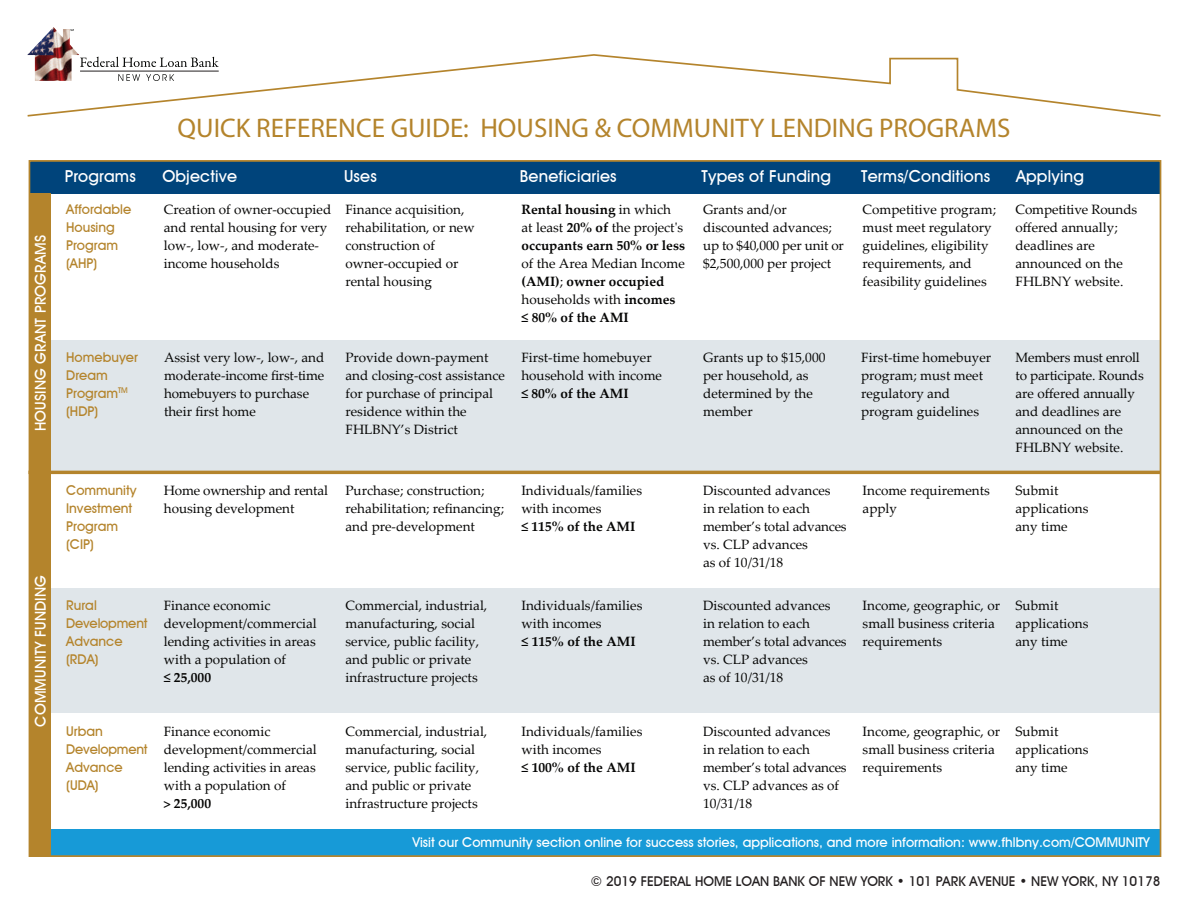
<style>
.page{position:relative;width:1188px;height:918px;background:#fff}
.page>*{position:absolute;margin:0;border:0;box-sizing:border-box;transform-origin:0 0}
.t1{font:27px "Myriad Pro";color:#b4842c}
.t2{font:500 16.5px "Avant Garde IT Cby BT";letter-spacing:.01em;color:#fff}
.t3{font:500 15px "Avant Garde IT Cby BT";letter-spacing:.01em;color:#fff}
.t4{font:13.5px/18px "Palatino Linotype";color:#050504}
.t5{font:700 13.5px/18px "Palatino Linotype";color:#050504}
.t6{font:500 13.5px/18px "Avant Garde IT Cby BT";color:#b4842c}
.t7{font:500 13.5px "Avant Garde IT Cby BT";color:#fff}
.t8{font:500 13.5px "Avant Garde IT Cby BT";color:#231f20}
.s1{font-weight:400}
</style>
<div class="page">
<div style="left:38px;top:340px;width:1123px;height:131px;background:#e0e6ea"></div>
<div style="left:38px;top:588px;width:1123px;height:125px;background:#e0e6ea"></div>
<div style="left:29px;top:161px;width:1132px;height:32px;background:#00447b"></div>
<div style="left:29px;top:829px;width:1132px;height:27px;background:#179ad7"></div>
<svg style="left:27px;top:54px;width:1134px;height:63px"></svg>
<div style="left:30px;top:193px;width:21px;height:663px;background:#b4842c"></div>
<hr style="left:28px;top:471px;width:1133px;height:3px;background:#b4842c">
<img style="left:27px;top:27px;width:52px;height:54px">
<svg style="left:80px;top:57px;width:139px;height:10px"></svg>
<svg style="left:118px;top:74px;width:22px;height:7px"></svg>
<svg style="left:146px;top:74px;width:28px;height:7px"></svg>
<hr style="left:80px;top:71px;width:139px;height:1px;background:#231f20">
<p class="t3" style="left:31px;top:431px;width:198px;rotate:-90deg">HOUSING GRANT PROGRAMS</p>
<p class="t3" style="left:31px;top:727px;width:153px;rotate:-90deg">COMMUNITY FUNDING</p>
<p class="t2" style="left:65px;top:166px;width:73px">Programs</p>
<p class="t6" style="left:66px;top:200px;width:67px">Affordable<br>Housing<br>Program (AHP)</p>
<p class="t6" style="left:66px;top:348px;width:73px">Homebuyer<br>Dream<br>Program<sup>TM </sup>(HDP)</p>
<p class="t6" style="left:66px;top:481px;width:72px">Community<br>Investment<br>Program (CIP)</p>
<p class="t6" style="left:66px;top:596px;width:83px">Rural<br>Development<br>Advance (RDA)</p>
<h1 class="t1" style="left:178px;top:111px;width:834px">QUICK REFERENCE GUIDE: HOUSING &amp; COMMUNITY LENDING PROGRAMS</h1>
<p class="t2" style="left:162px;top:166px;width:76px">Objective</p>
<p class="t4" style="left:164px;top:200px;width:169px">Creation of owner-occupied and rental housing for very low-, low-, and moderate&shy;income households</p>
<p class="t2" style="left:344px;top:166px;width:34px">Uses</p>
<p class="t4" style="left:345px;top:200px;width:131px">Finance acquisition, rehabilitation, or new construction of owner-occupied or rental housing</p>
<p class="t4" style="left:164px;top:348px;width:162px">Assist very low-, low-, and moderate-income first-time homebuyers to purchase their first home</p>
<p class="t4" style="left:345px;top:348px;width:161px">Provide down-payment and closing-cost assistance for purchase of principal residence within the<br>FHLBNY’s District</p>
<p class="t2" style="left:520px;top:166px;width:98px">Beneficiaries</p>
<p class="t5" style="left:522px;top:200px;width:165px">Rental housing <span class="s1">in which at least</span> 20% of <span class="s1">the project's </span>occupants earn 50% or less</p>
<p class="t5" style="left:522px;top:254px;width:165px"><span class="s1">of the Area Median Income </span>(AMI)<span class="s1">;</span> owner occupied <span class="s1">households with</span> incomes ≤ 80% of the AMI</p>
<p class="t4" style="left:521px;top:348px;width:142px">First-time homebuyer household with income</p>
<p class="t5" style="left:521px;top:384px;width:109px">≤ 80% of the AMI</p>
<p class="t4" style="left:164px;top:481px;width:166px">Home ownership and rental housing development</p>
<p class="t4" style="left:345px;top:481px;width:160px">Purchase; construction; rehabilitation; refinancing; and pre-development</p>
<p class="t4" style="left:521px;top:481px;width:122px">Individuals/families with incomes</p>
<p class="t5" style="left:521px;top:517px;width:116px">≤ 115% of the AMI</p>
<p class="t4" style="left:164px;top:596px;width:154px">Finance economic development/commercial lending activities in areas with a population of</p>
<p class="t5" style="left:164px;top:668px;width:49px">≤ 25,000</p>
<p class="t4" style="left:345px;top:596px;width:143px">Commercial, industrial, manufacturing, social service, public facility, and public or private infrastructure projects</p>
<p class="t4" style="left:522px;top:596px;width:122px">Individuals/families with incomes</p>
<p class="t5" style="left:522px;top:632px;width:116px">≤ 115% of the AMI</p>
<p class="t2" style="left:702px;top:166px;width:131px">Types of Funding</p>
<p class="t4" style="left:703px;top:200px;width:142px">Grants and/or discounted advances; up to $40,000 per unit or $2,500,000 per project</p>
<p class="t2" style="left:861px;top:166px;width:130px">Terms/Conditions</p>
<p class="t4" style="left:863px;top:200px;width:135px">Competitive program; must meet regulatory guidelines, eligibility requirements, and feasibility guidelines</p>
<p class="t2" style="left:1016px;top:166px;width:69px">Applying</p>
<p class="t4" style="left:1016px;top:200px;width:123px">Competitive Rounds offered annually; deadlines are announced on the<br>FHLBNY website.</p>
<p class="t4" style="left:703px;top:348px;width:124px">Grants up to $15,000 per household, as determined by the member</p>
<p class="t4" style="left:861px;top:348px;width:132px">First-time homebuyer program; must meet regulatory and program guidelines</p>
<p class="t4" style="left:703px;top:481px;width:145px">Discounted advances<br>in relation to each member’s total advances vs. CLP advances<br>as of 10/31/18</p>
<p class="t4" style="left:703px;top:596px;width:145px">Discounted advances<br>in relation to each member’s total advances vs. CLP advances<br>as of 10/31/18</p>
<p class="t4" style="left:863px;top:481px;width:129px">Income requirements apply</p>
<p class="t4" style="left:863px;top:596px;width:139px">Income, geographic, or small business criteria requirements</p>
<p class="t4" style="left:1016px;top:348px;width:130px">Members must enroll to participate. Rounds are offered annually and deadlines are announced on the<br>FHLBNY website.</p>
<p class="t4" style="left:1016px;top:481px;width:74px">Submit applications any time</p>
<p class="t4" style="left:1016px;top:596px;width:74px">Submit applications any time</p>
<p class="t6" style="left:66px;top:722px;width:83px">Urban<br>Development<br>Advance (UDA)</p>
<p class="t4" style="left:164px;top:722px;width:154px">Finance economic development/commercial lending activities in areas with a population of</p>
<p class="t5" style="left:164px;top:794px;width:49px">&gt; 25,000</p>
<p class="t4" style="left:346px;top:722px;width:143px">Commercial, industrial, manufacturing, social service, public facility, and public or private infrastructure projects</p>
<p class="t4" style="left:522px;top:722px;width:122px">Individuals/families with incomes</p>
<p class="t5" style="left:522px;top:758px;width:116px">≤ 100% of the AMI</p>
<p class="t4" style="left:703px;top:722px;width:145px">Discounted advances<br>in relation to each member’s total advances vs. CLP advances as of<br>10/31/18</p>
<p class="t4" style="left:863px;top:722px;width:139px">Income, geographic, or small business criteria requirements</p>
<p class="t4" style="left:1016px;top:722px;width:74px">Submit applications any time</p>
<p class="t7" style="left:412px;top:834px;width:739px">Visit our Community section online for success stories, applications, and more information: www.fhlbny.com/COMMUNITY</p>
<p class="t8" style="left:591px;top:873px;width:571px">© 2019 FEDERAL HOME LOAN BANK OF NEW YORK • 101 PARK AVENUE • NEW YORK, NY 10178</p>
</div>
